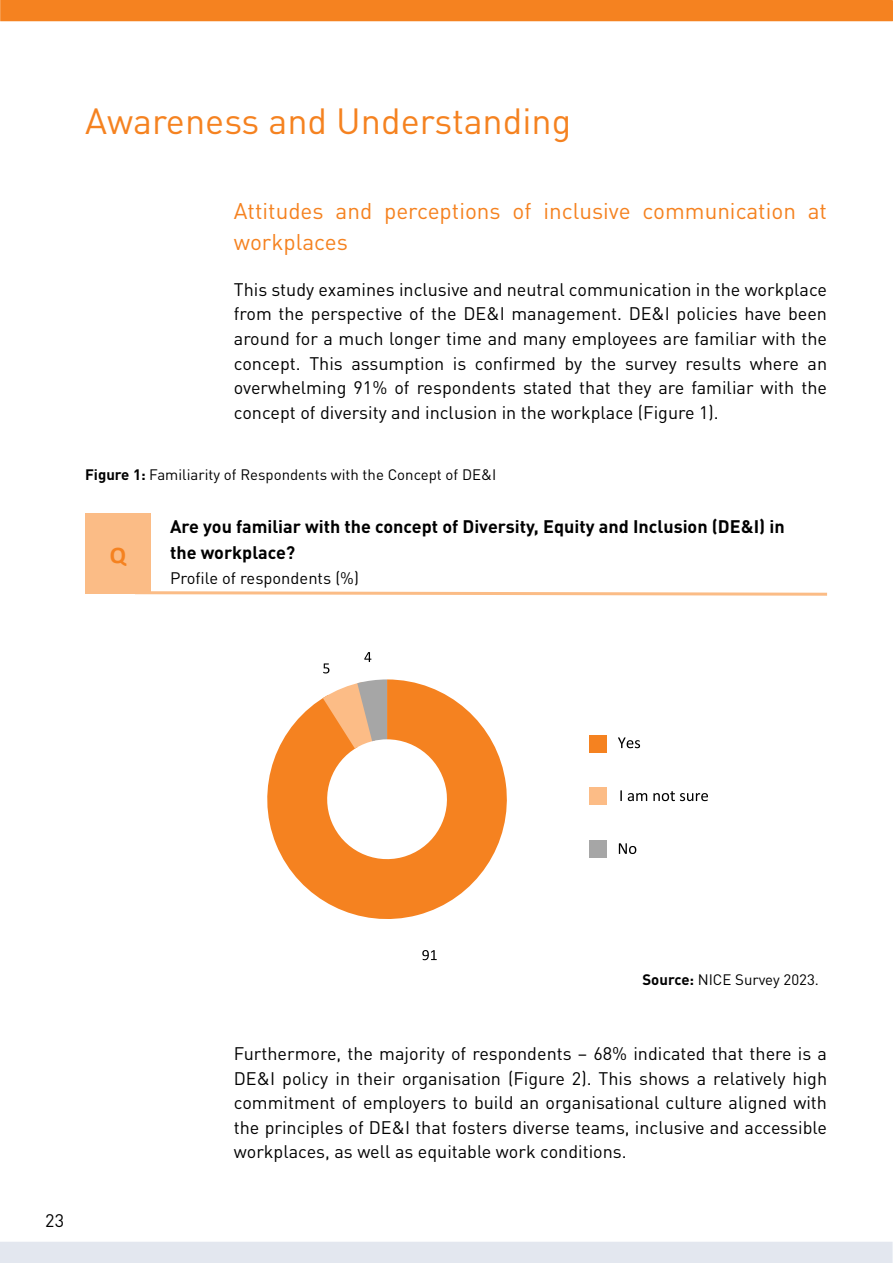
<style>
.page{position:relative;width:893px;height:1263px;background:#fff}
.page>*{position:absolute;margin:0;border:0;box-sizing:border-box;transform-origin:0 0}
.t1{font:36px "DIN Pro";color:#f58220}
.t2{font:700 24px "Calibri";color:#f58220}
.t3{font:22.5px/30.6px "DIN Pro";color:#f58220}
.t4{font:18px/24.6px "DIN Pro";color:#000;text-align:justify}
.t5{font:700 18px/25.5px "DIN Pro";color:#000}
.t6{font:16.5px "DIN Pro";color:#000}
.t7{font:15px "DIN Pro";color:#000}
.s1{font-weight:700}
</style>
<div class="page">
<svg style="left:422px;top:950px;width:15px;height:10px"></svg>
<svg style="left:323px;top:663px;width:6px;height:10px"></svg>
<svg style="left:364px;top:652px;width:7px;height:10px"></svg>
<svg style="left:267px;top:679px;width:240px;height:240px;fill:#f58220"></svg>
<svg style="left:323px;top:682px;width:52px;height:67px;background:#fab275"></svg>
<svg style="left:357px;top:679px;width:30px;height:62px;background:#bdaea1"></svg>
<div style="left:589px;top:840px;width:18px;height:17px;background:#a6a6a6"></div>
<div style="left:589px;top:735px;width:18px;height:18px;background:#f58220"></div>
<div style="left:589px;top:788px;width:18px;height:17px;background:#fcbc86"></div>
<svg style="left:618px;top:737px;width:22px;height:11px"></svg>
<svg style="left:620px;top:790px;width:2px;height:11px"></svg>
<svg style="left:628px;top:793px;width:19px;height:8px"></svg>
<svg style="left:653px;top:791px;width:55px;height:10px"></svg>
<svg style="left:619px;top:843px;width:17px;height:11px"></svg>
<div style="left:1px;top:1px;width:891px;height:20px;background:#f58220"></div>
<div style="left:0;top:0;width:893px;height:21px;border:2px solid #f58220"></div>
<div style="left:1px;top:1242px;width:891px;height:20px;background:#e3e7ef"></div>
<div style="left:0;top:1242px;width:893px;height:21px;border:2px solid #e3e7ef"></div>
<div style="left:85px;top:513px;width:66px;height:81px;background:#fbbc86"></div>
<svg style="left:135px;top:591px;width:692px;height:5px"></svg>
<h1 class="t1" style="left:85px;top:96px;width:488px">Awareness and Understanding</h1>
<p class="t3" style="left:234px;top:195px;width:595px">Attitudes and perceptions of inclusive communication at workplaces</p>
<p class="t4" style="left:234px;top:276px;width:595px">This study examines inclusive and neutral communication in the workplace from the perspective of the DE&amp;I management. DE&amp;I policies have been around for a much longer time and many employees are familiar with the concept. This assumption is confirmed by the survey results where an overwhelming 91% of respondents stated that they are familiar with the concept of diversity and inclusion in the workplace (Figure 1).</p>
<p class="t7" style="left:85px;top:465px;width:413px"><span class="s1">Figure 1:</span> Familiarity of Respondents with the Concept of DE&amp;I</p>
<h2 class="t2" style="left:110px;top:538px;width:18px">Q</h2>
<p class="t5" style="left:170px;top:513px;width:616px">Are you familiar with the concept of Diversity, Equity and Inclusion (DE&amp;I) in the workplace?</p>
<p class="t6" style="left:170px;top:567px;width:190px">Profile of respondents (%)</p>
<p class="t4" style="left:45px;top:1207px;width:20px">23</p>
<p class="t7" style="left:642px;top:969px;width:178px"><span class="s1">Source:</span> NICE Survey 2023.</p>
<p class="t4" style="left:234px;top:1040px;width:595px">Furthermore, the majority of respondents – 68% indicated that there is a DE&amp;I policy in their organisation (Figure 2). This shows a relatively high commitment of employers to build an organisational culture aligned with the principles of DE&amp;I that fosters diverse teams, inclusive and accessible workplaces, as well as equitable work conditions.</p>
</div>
